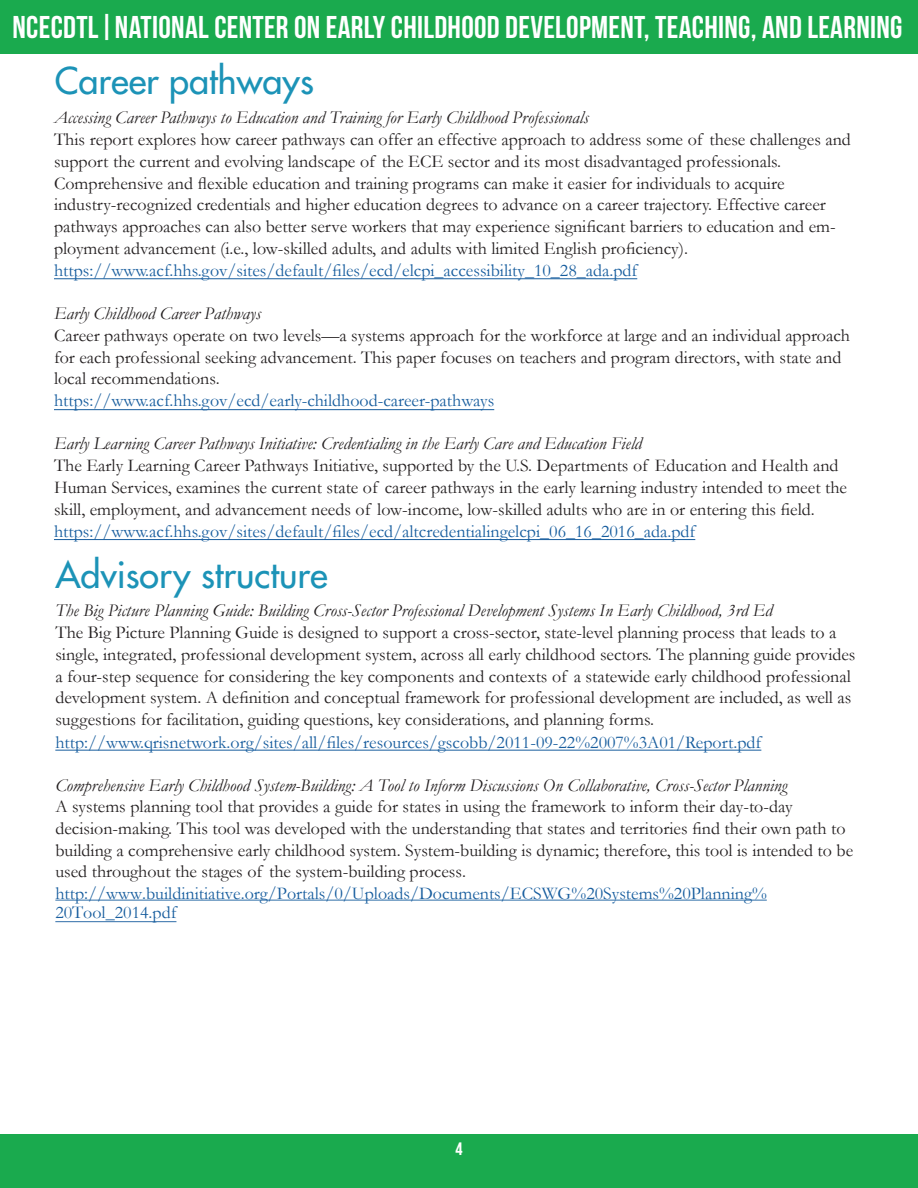
<style>
.page{position:relative;width:918px;height:1188px;background:#fff}
.page>*{position:absolute;margin:0;border:0;box-sizing:border-box;transform-origin:0 0}
.t1{font:500 36px "Futura Std";color:#1c93b7}
.t2{font:31.5px "Bebas Neue";letter-spacing:.01em;color:#fff}
.t3{font:18px/21.9px "Garamond";color:#231f20}
.t4{font:italic 18px "Garamond";color:#231f20}
.t5{font:18px "Garamond";color:#175d9e}
.t6{font:18px "Bebas Neue";color:#fff}
.s1{color:#175d9e}
</style>
<div class="page">
<div style="left:0;top:0;width:918px;height:54px;background:#1aaa4e"></div>
<div style="left:0;top:1134px;width:918px;height:54px;background:#1aaa4e"></div>
<svg style="left:55px;top:899px;width:712px;height:2px"></svg>
<hr style="left:55px;top:921px;width:121px;height:2px;background:#175d9e">
<hr style="left:54px;top:278px;width:583px;height:1px;background:#175d9e">
<hr style="left:54px;top:409px;width:440px;height:1px;background:#175d9e">
<hr style="left:54px;top:539px;width:641px;height:1px;background:#175d9e">
<hr style="left:55px;top:750px;width:706px;height:1px;background:#175d9e">
<h2 class="t2" style="left:13px;top:10px;width:891px">NCECDTL|NATIONAL CENTER ON EARLY CHILDHOOD DEVELOPMENT, TEACHING, AND LEARNING</h2>
<h2 class="t1" style="left:55px;top:58px;width:261px">Career pathways</h2>
<h3 class="t4" style="left:54px;top:105px;width:536px">Accessing Career Pathways to Education and Training for Early Childhood Professionals</h3>
<p class="t3" style="left:54px;top:128px;width:798px">This report explores how career pathways can offer an effective approach to address some of these challenges and support the current and evolving landscape of the ECE sector and its most disadvantaged professionals.<br>Comprehensive and flexible education and training programs can make it easier for individuals to acquire industry-recognized credentials and higher education degrees to advance on a career trajectory. Effective career pathways approaches can also better serve workers that may experience significant barriers to education and em&shy;ployment advancement (i.e., low-skilled adults, and adults with limited English proficiency). <span class="s1">https://www.acf.hhs.gov/sites/default/files/ecd/elcpi_accessibility_10_28_ada.pdf</span></p>
<h3 class="t4" style="left:54px;top:302px;width:209px">Early Childhood Career Pathways</h3>
<p class="t3" style="left:54px;top:324px;width:798px">Career pathways operate on two levels—a systems approach for the workforce at large and an individual approach for each professional seeking advancement. This paper focuses on teachers and program directors, with state and local recommendations.<br><span class="s1">https://www.acf.hhs.gov/ecd/early-childhood-career-pathways</span></p>
<h3 class="t4" style="left:54px;top:431px;width:589px">Early Learning Career Pathways Initiative: Credentialing in the Early Care and Education Field</h3>
<p class="t3" style="left:54px;top:454px;width:795px">The Early Learning Career Pathways Initiative, supported by the U.S. Departments of Education and Health and Human Services, examines the current state of career pathways in the early learning industry intended to meet the skill, employment, and advancement needs of low-income, low-skilled adults who are in or entering this field. <span class="s1">https://www.acf.hhs.gov/sites/default/files/ecd/altcredentialingelcpi_06_16_2016_ada.pdf</span></p>
<h2 class="t1" style="left:55px;top:552px;width:274px">Advisory structure</h2>
<h3 class="t4" style="left:55px;top:599px;width:719px">The Big Picture Planning Guide: Building Cross-Sector Professional Development Systems In Early Childhood, 3rd Ed</h3>
<p class="t3" style="left:55px;top:621px;width:802px">The Big Picture Planning Guide is designed to support a cross-sector, state-level planning process that leads to a single, integrated, professional development system, across all early childhood sectors. The planning guide provides a four-step sequence for considering the key components and contexts of a statewide early childhood professional development system. A definition and conceptual framework for professional development are included, as well as suggestions for facilitation, guiding questions, key considerations, and planning forms. <span class="s1">http://www.qrisnetwork.org/sites/all/files/resources/gscobb/2011-09-22%2007%3A01/Report.pdf</span></p>
<h3 class="t4" style="left:55px;top:773px;width:734px">Comprehensive Early Childhood System-Building: A Tool to Inform Discussions On Collaborative, Cross-Sector Planning</h3>
<p class="t3" style="left:55px;top:796px;width:799px">A systems planning tool that provides a guide for states in using the framework to inform their day-to-day decision-making. This tool was developed with the understanding that states and territories find their own path to building a comprehensive early childhood system. System-building is dynamic; therefore, this tool is intended to be used throughout the stages of the system-building process. <span class="s1">http://www.buildinitiative.org/Portals/0/Uploads/Documents/ECSWG%20Systems%20Planning%</span></p>
<p class="t5" style="left:55px;top:900px;width:123px">20Tool_2014.pdf</p>
<p class="t6" style="left:455px;top:1139px;width:9px">4</p>
</div>
